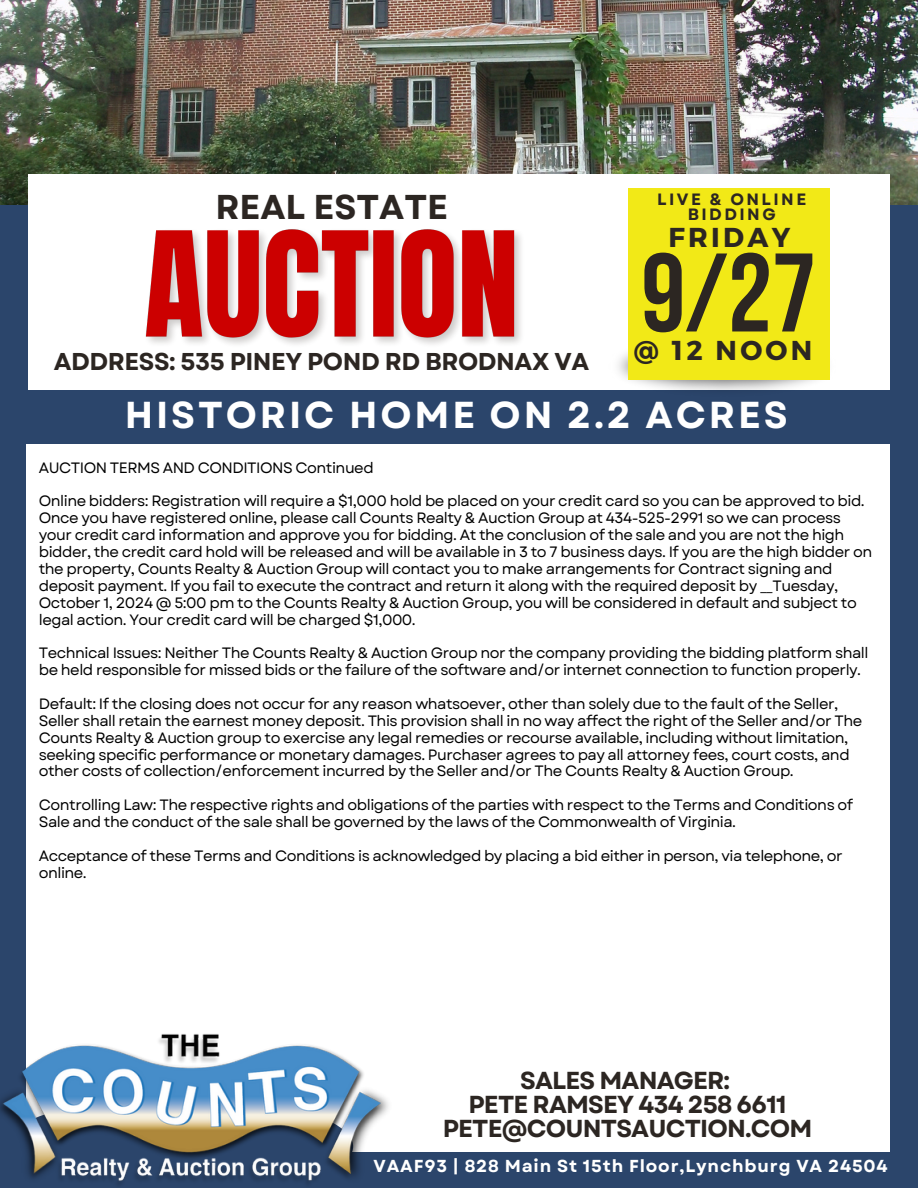
<style>
.page{position:relative;width:918px;height:1188px;background:#2b456b}
.page>*{position:absolute;margin:0;border:0;box-sizing:border-box;transform-origin:0 0}
.t1{font:700 111.45px "Bebas Neue";color:#2c2622}
.t2{font:700 37.5px "Garet";letter-spacing:.075em;color:#fff}
.t3{font:700 34.5px "Garet";color:#2c2622}
.t4{font:700 27.3px "Montserrat";letter-spacing:.12em;color:#2c2622}
.t5{font:700 24.6px/23.7px "Garet";letter-spacing:-.035em;color:#2c2622;text-align:center}
.t6{font:700 24.3px "Garet";letter-spacing:-.02em;color:#2c2622}
.t7{font:700 17.25px "Garet";letter-spacing:.05em;color:#fff}
.t8{font:700 16.35px/14.7px "Garet";letter-spacing:.15em;color:#2c2622;text-align:center}
.t9{font:15px/16.8px "Garet";letter-spacing:-.035em;color:#000}
</style>
<div class="page">
<img style="left:0;top:0;width:918px;height:205px">
<div style="left:29px;top:174px;width:861px;height:216px;background:#fff"></div>
<img style="left:618px;top:334px;width:212px;height:56px">
<div style="left:628px;top:189px;width:201px;height:191px;background:#f2e917"></div>
<div style="left:26px;top:444px;width:864px;height:708px;background:#fff"></div>
<img style="left:0;top:1034px;width:389px;height:151px">
<img style="left:145px;top:229px;width:376px;height:116px">
<h6 class="t3" style="left:215px;top:182px;width:234px">REAL ESTATE</h6>
<p class="t6" style="left:54px;top:344px;width:537px">ADDRESS: 535 PINEY POND RD BRODNAX VA</p>
<h4 class="t8" style="left:657px;top:192px;width:151px">LIVE &amp; ONLINE<br>BIDDING</h4>
<h2 class="t4" style="left:669px;top:220px;width:123px">FRIDAY</h2>
<h4 class="t1" style="left:641px;top:248px;width:176px">9/27</h4>
<p class="t4" style="left:634px;top:332px;width:180px">@ 12 NOON</p>
<h3 class="t2" style="left:125px;top:388px;width:664px">HISTORIC HOME ON 2.2 ACRES</h3>
<p class="t9" style="left:39px;top:459px;width:336px">AUCTION TERMS AND CONDITIONS Continued</p>
<p class="t9" style="left:39px;top:493px;width:835px">Online bidders: Registration will require a $1,000 hold be placed on your credit card so you can be approved to bid.<br>Once you have registered online, please call Counts Realty &amp; Auction Group at 434-525-2991 so we can process your credit card information and approve you for bidding. At the conclusion of the sale and you are not the high bidder, the credit card hold will be released and will be available in 3 to 7 business days. If you are the high bidder on the property, Counts Realty &amp; Auction Group will contact you to make arrangements for Contract signing and deposit payment. If you fail to execute the contract and return it along with the required deposit by __Tuesday, October 1, 2024 @ 5:00 pm to the Counts Realty &amp; Auction Group, you will be considered in default and subject to legal action. Your credit card will be charged $1,000.</p>
<p class="t9" style="left:39px;top:645px;width:831px">Technical Issues: Neither The Counts Realty &amp; Auction Group nor the company providing the bidding platform shall be held responsible for missed bids or the failure of the software and/or internet connection to function properly.</p>
<p class="t9" style="left:39px;top:695px;width:825px">Default: If the closing does not occur for any reason whatsoever, other than solely due to the fault of the Seller, Seller shall retain the earnest money deposit. This provision shall in no way affect the right of the Seller and/or The Counts Realty &amp; Auction group to exercise any legal remedies or recourse available, including without limitation, seeking specific performance or monetary damages. Purchaser agrees to pay all attorney fees, court costs, and other costs of collection/enforcement incurred by the Seller and/or The Counts Realty &amp; Auction Group.</p>
<p class="t9" style="left:39px;top:797px;width:816px">Controlling Law: The respective rights and obligations of the parties with respect to the Terms and Conditions of<br>Sale and the conduct of the sale shall be governed by the laws of the Commonwealth of Virginia.</p>
<p class="t9" style="left:39px;top:847px;width:805px">Acceptance of these Terms and Conditions is acknowledged by placing a bid either in person, via telephone, or online.</p>
<p class="t5" style="left:443px;top:1069px;width:371px">SALES MANAGER:<br>PETE RAMSEY 434 258 6611<br>PETE@COUNTSAUCTION.COM</p>
<p class="t7" style="left:374px;top:1154px;width:516px">VAAF93 | 828 Main St 15th Floor,Lynchburg VA 24504</p>
</div>
